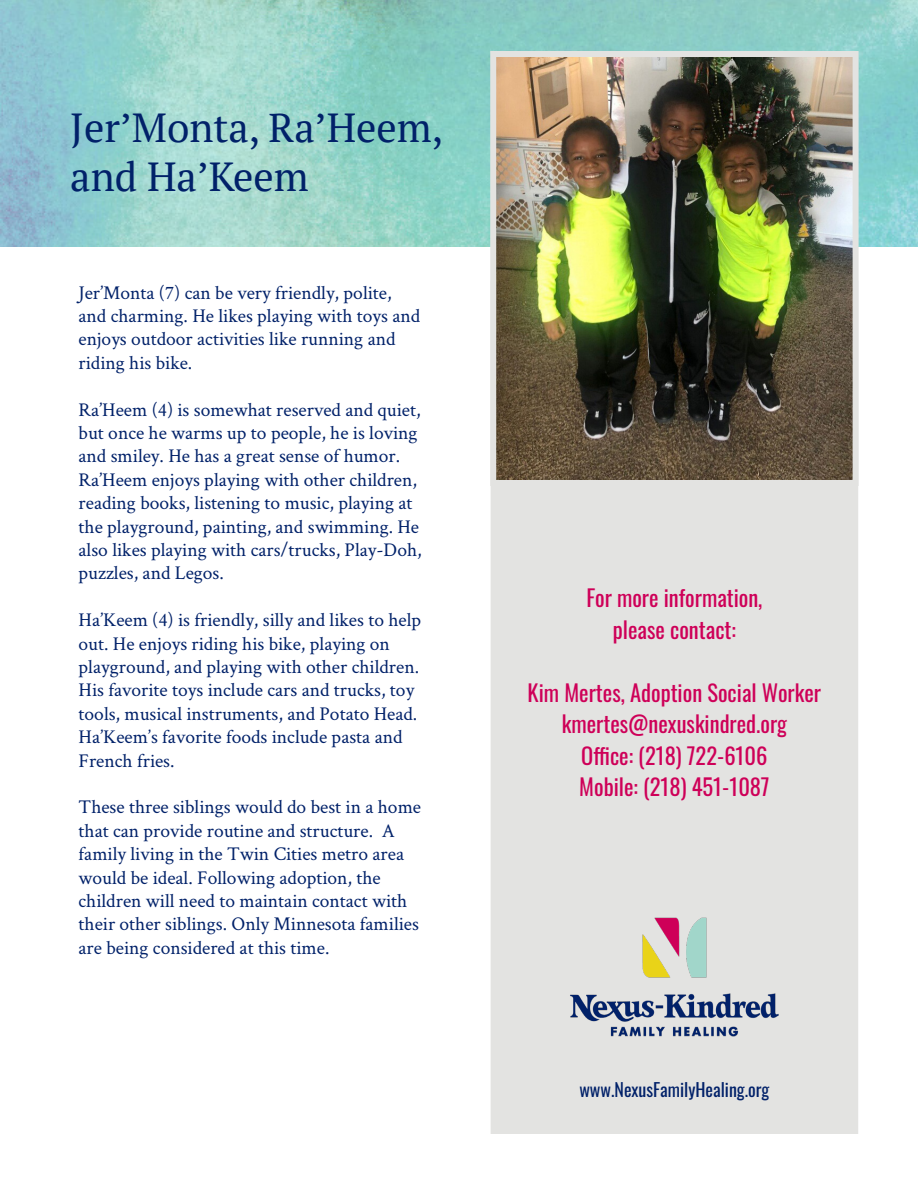
<style>
.page{position:relative;width:918px;height:1188px;background:#fff}
.page>*{position:absolute;margin:0;border:0;box-sizing:border-box;transform-origin:0 0}
.t1{font:40.5px/48.6px "PT Serif";color:#012169}
.t2{font:22.5px "Oswald";color:#ce0058}
.t3{font:19.5px/23.4px "Crimson Text";color:#012169}
.t4{font:18px "Oswald";color:#012169}
</style>
<div class="page">
<div style="left:491px;top:281px;width:367px;height:853px;background:#e3e3e1"></div>
<img style="left:0;top:0;width:918px;height:246px">
<img style="left:497px;top:58px;width:355px;height:421px">
<div style="left:490px;top:51px;width:369px;height:435px;border:6px solid #e3e3e1"></div>
<img style="left:570px;top:918px;width:209px;height:119px">
<p class="t1" style="left:70px;top:103px;width:375px">Jer’Monta, Ra’Heem, and Ha’Keem</p>
<p class="t3" style="left:79px;top:280px;width:343px">Jer’Monta (7) can be very friendly, polite, and charming. He likes playing with toys and enjoys outdoor activities like running and riding his bike.</p>
<p class="t3" style="left:79px;top:397px;width:345px">Ra’Heem (4) is somewhat reserved and quiet, but once he warms up to people, he is loving and smiley. He has a great sense of humor.<br>Ra’Heem enjoys playing with other children, reading books, listening to music, playing at the playground, painting, and swimming. He also likes playing with cars/trucks, Play-Doh, puzzles, and Legos.</p>
<p class="t3" style="left:79px;top:608px;width:344px">Ha’Keem (4) is friendly, silly and likes to help out. He enjoys riding his bike, playing on playground, and playing with other children.<br>His favorite toys include cars and trucks, toy tools, musical instruments, and Potato Head.<br>Ha’Keem’s favorite foods include pasta and French fries.</p>
<p class="t3" style="left:79px;top:795px;width:344px">These three siblings would do best in a home that can provide routine and structure. A family living in the Twin Cities metro area would be ideal. Following adoption, the children will need to maintain contact with their other siblings. Only Minnesota families are being considered at this time.</p>
<p class="t2" style="left:586px;top:578px;width:178px">For more information,</p>
<p class="t2" style="left:613px;top:609px;width:125px">please contact:</p>
<p class="t2" style="left:528px;top:672px;width:295px">Kim Mertes, Adoption Social Worker</p>
<p class="t2" style="left:562px;top:704px;width:227px">kmertes@nexuskindred.org</p>
<p class="t2" style="left:581px;top:735px;width:188px">Office: (218) 722-6106</p>
<p class="t2" style="left:579px;top:767px;width:192px">Mobile: (218) 451-1087</p>
<p class="t4" style="left:579px;top:1074px;width:192px">www.NexusFamilyHealing.org</p>
</div>
